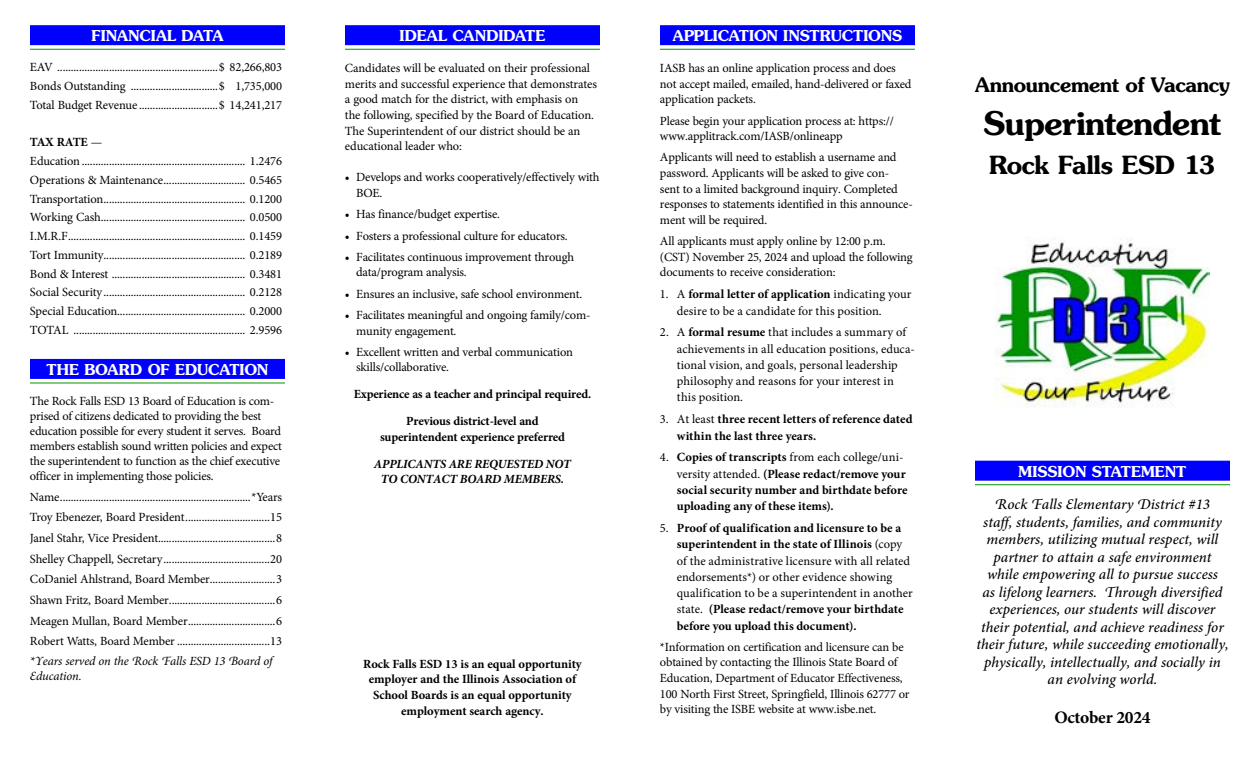
<style>
.page{position:relative;width:1260px;height:765px;background:#fff}
.page>*{position:absolute;margin:0;border:0;box-sizing:border-box;transform-origin:0 0}
.supt_of_schools_cover{font:600 32.5px "Souvenir Std";letter-spacing:-.02em;color:#000}
.district_cover{font:600 25px "Souvenir Std";letter-spacing:-.015em;color:#000}
.announcement_cover{font:600 20px "Souvenir Std";letter-spacing:-.015em;color:#000}
.cover_date{font:700 17.5px "Minion Pro";letter-spacing:-.015em;color:#000}
.cover_mission_statement{font:italic 500 15px/17.5px "Minion Pro";color:#000;text-align:center}
.subhead_new{font:600 15px "Souvenir Std";letter-spacing:-.01em;color:#fff}
.financial_data{font:12.5px/15.6px "Minion Pro";letter-spacing:-.015em;color:#000}
.app_instructions_list{font:700 12.5px/16.2px "Minion Pro";letter-spacing:-.005em;color:#000}
.app_instructions_list-2{font:12.5px/16.2px "Minion Pro";letter-spacing:.005em;color:#000}
.Body_Text{font:12.5px/15.6px "Minion Pro";letter-spacing:-.01em;color:#000}
.Heading_2{font:700 12.5px/15.6px "Minion Pro";letter-spacing:-.005em;color:#000;text-align:center}
.Body_Text-2{font:italic 12.5px/15.6px "Minion Pro";letter-spacing:-.01em;color:#000}
.t1{font:italic 700 12.5px/15.6px "Minion Pro";letter-spacing:-.015em;color:#000;text-align:center}
.financial_data-2{font:700 12.5px "Minion Pro";letter-spacing:-.03em;color:#000}
.s1{font-weight:400}
.s2{font-weight:700}
</style>
<div class="page">
<div style="left:30px;top:25px;width:255px;height:20px;background:#00f"></div>
<hr style="left:30px;top:49px;width:255px;height:1px;background:#009400">
<div style="left:30px;top:359px;width:255px;height:20px;background:#00f"></div>
<hr style="left:30px;top:383px;width:255px;height:1px;background:#009400">
<div style="left:345px;top:25px;width:255px;height:20px;background:#00f"></div>
<hr style="left:345px;top:49px;width:255px;height:1px;background:#009400">
<div style="left:660px;top:25px;width:255px;height:20px;background:#00f"></div>
<hr style="left:660px;top:49px;width:255px;height:1px;background:#009400">
<div style="left:975px;top:461px;width:255px;height:20px;background:#00f"></div>
<hr style="left:975px;top:484px;width:255px;height:1px;background:#009400">
<img style="left:996px;top:238px;width:213px;height:170px">
<p class="subhead_new" style="left:91px;top:27px;width:134px">FINANCIAL DATA</p>
<p class="financial_data" style="left:30px;top:60px;width:254px">EAV ...........................................................$ 82,266,803</p>
<p class="financial_data" style="left:30px;top:78px;width:254px">Bonds Outstanding ................................$ 1,735,000</p>
<p class="financial_data" style="left:30px;top:97px;width:254px">Total Budget Revenue .............................$ 14,241,217</p>
<p class="financial_data-2" style="left:30px;top:134px;width:74px">TAX RATE <span class="s1">—</span></p>
<p class="financial_data" style="left:30px;top:153px;width:254px">Education............................................................ 1.2476</p>
<p class="financial_data" style="left:30px;top:172px;width:254px">Operations &amp; Maintenance.............................. 0.5465</p>
<p class="financial_data" style="left:30px;top:191px;width:254px">Transportation.................................................... 0.1200</p>
<p class="financial_data" style="left:30px;top:210px;width:254px">Working Cash..................................................... 0.0500</p>
<p class="financial_data" style="left:30px;top:228px;width:254px">I.M.R.F................................................................. 0.1459</p>
<p class="financial_data" style="left:30px;top:247px;width:254px">Tort Immunity.................................................... 0.2189</p>
<p class="financial_data" style="left:30px;top:266px;width:254px">Bond &amp; Interest ................................................. 0.3481</p>
<p class="financial_data" style="left:30px;top:285px;width:254px">Social Security.................................................... 0.2128</p>
<p class="financial_data" style="left:30px;top:303px;width:254px">Special Education............................................... 0.2000</p>
<p class="financial_data" style="left:30px;top:322px;width:254px">TOTAL ............................................................... 2.9596</p>
<p class="subhead_new" style="left:47px;top:360px;width:223px">THE BOARD OF EDUCATION</p>
<p class="financial_data" style="left:30px;top:394px;width:254px;line-height:15px">The Rock Falls ESD 13 Board of Education is com&shy;prised of citizens dedicated to providing the best education possible for every student it serves. Board members establish sound written policies and expect the superintendent to function as the chief executive officer in implementing those policies.</p>
<p class="financial_data" style="left:30px;top:489px;width:254px">Name......................................................................*Years</p>
<p class="financial_data" style="left:30px;top:510px;width:254px">Troy Ebenezer, Board President...............................15</p>
<p class="financial_data" style="left:30px;top:530px;width:254px">Janel Stahr, Vice President...........................................8</p>
<p class="financial_data" style="left:30px;top:551px;width:254px">Shelley Chappell, Secretary.......................................20</p>
<p class="financial_data" style="left:30px;top:572px;width:254px">CoDaniel Ahlstrand, Board Member........................3</p>
<p class="financial_data" style="left:30px;top:592px;width:254px">Shawn Fritz, Board Member.......................................6</p>
<p class="financial_data" style="left:30px;top:613px;width:254px">Meagen Mullan, Board Member................................6</p>
<p class="financial_data" style="left:30px;top:633px;width:254px">Robert Watts, Board Member ..................................13</p>
<p class="Body_Text-2" style="left:30px;top:653px;width:244px">*Years served on the Rock Falls ESD 13 Board of<br>Education.</p>
<p class="subhead_new" style="left:400px;top:27px;width:147px">IDEAL CANDIDATE</p>
<p class="Body_Text" style="left:345px;top:60px;width:253px">Candidates will be evaluated on their professional merits and successful experience that demonstrates a good match for the district, with emphasis on<br>the following, specified by the Board of Education.<br>The Superintendent of our district should be an educational leader who:</p>
<p class="financial_data" style="left:356px;top:170px;width:245px;text-indent:-11px">• Develops and works cooperatively/effectively with<br>BOE.</p>
<p class="financial_data" style="left:345px;top:207px;width:157px">• Has finance/budget expertise.</p>
<p class="financial_data" style="left:345px;top:228px;width:224px">• Fosters a professional culture for educators.</p>
<p class="financial_data" style="left:356px;top:249px;width:219px;text-indent:-11px">• Facilitates continuous improvement through data/program analysis.</p>
<p class="financial_data" style="left:345px;top:286px;width:239px">• Ensures an inclusive, safe school environment.</p>
<p class="financial_data" style="left:356px;top:307px;width:236px;text-indent:-11px">• Facilitates meaningful and ongoing family/com&shy;munity engagement.</p>
<p class="financial_data" style="left:356px;top:344px;width:218px;text-indent:-11px">• Excellent written and verbal communication skills/collaborative.</p>
<p class="app_instructions_list" style="left:354px;top:386px;width:239px">Experience as a teacher and principal required.</p>
<p class="app_instructions_list" style="left:380px;top:413px;width:186px;line-height:15.6px;text-align:center">Previous district-level and superintendent experience preferred</p>
<p class="t1" style="left:374px;top:456px;width:199px">APPLICANTS ARE REQUESTED NOT<br>TO CONTACT BOARD MEMBERS.</p>
<p class="Heading_2" style="left:363px;top:656px;width:220px">Rock Falls ESD 13 is an equal opportunity employer and the Illinois Association of School Boards is an equal opportunity employment search agency.</p>
<p class="subhead_new" style="left:673px;top:27px;width:231px">APPLICATION INSTRUCTIONS</p>
<p class="financial_data" style="left:660px;top:60px;width:253px">IASB has an online application process and does not accept mailed, emailed, hand-delivered or faxed application packets.</p>
<p class="financial_data" style="left:660px;top:113px;width:235px">Please begin your application process at: https:// www.applitrack.com/IASB/onlineapp</p>
<p class="financial_data" style="left:660px;top:150px;width:254px">Applicants will need to establish a username and password. Applicants will be asked to give con-<br>sent to a limited background inquiry. Completed responses to statements identified in this announce&shy;ment will be required.</p>
<p class="financial_data" style="left:660px;top:233px;width:254px">All applicants must apply online by 12:00 p.m. (CST) November 25, 2024 and upload the following documents to receive consideration:</p>
<p class="app_instructions_list-2" style="left:677px;top:286px;width:236px;text-indent:-17px">1. A <span class="s2">formal letter of application</span> indicating your desire to be a candidate for this position.</p>
<p class="app_instructions_list-2" style="left:677px;top:324px;width:240px;text-indent:-17px">2. A <span class="s2">formal resume</span> that includes a summary of achievements in all education positions, educa&shy;tional vision, and goals, personal leadership philosophy and reasons for your interest in this position.</p>
<p class="app_instructions_list" style="left:677px;top:411px;width:237px;text-indent:-17px"><span class="s1">3. At least</span> three recent letters of reference dated within the last three years.</p>
<p class="app_instructions_list" style="left:677px;top:449px;width:232px;text-indent:-17px"><span class="s1">4.</span> Copies of transcripts <span class="s1">from each college/uni&shy;versity attended.</span> (Please redact/remove your social security number and birthdate before uploading any of these items).</p>
<p class="app_instructions_list" style="left:677px;top:520px;width:237px;text-indent:-17px"><span class="s1">5.</span> Proof of qualification and licensure to be a superintendent in the state of Illinois <span class="s1">(copy of the administrative licensure with all related endorsements*) or other evidence showing qualification to be a superintendent in another state.</span> (Please redact/remove your birthdate before you upload this document).</p>
<p class="financial_data" style="left:660px;top:639px;width:251px">*Information on certification and licensure can be obtained by contacting the Illinois State Board of Education, Department of Educator Effectiveness, 100 North First Street, Springfield, Illinois 62777 or by visiting the ISBE website at www.isbe.net.</p>
<p class="announcement_cover" style="left:975px;top:72px;width:257px">Announcement of Vacancy</p>
<p class="supt_of_schools_cover" style="left:983px;top:103px;width:240px">Superintendent</p>
<p class="district_cover" style="left:989px;top:149px;width:228px">Rock Falls ESD 13</p>
<p class="subhead_new" style="left:1019px;top:462px;width:169px">MISSION STATEMENT</p>
<p class="cover_mission_statement" style="left:976px;top:496px;width:254px">Rock Falls Elementary District #13<br>staff, students, families, and community members, utilizing mutual respect, will partner to attain a safe environment while empowering all to pursue success<br>as lifelong learners. Through diversified experiences, our students will discover their potential, and achieve readiness for their future, while succeeding emotionally, physically, intellectually, and socially in an evolving world.</p>
<p class="cover_date" style="left:1054px;top:705px;width:98px">October 2024</p>
</div>
